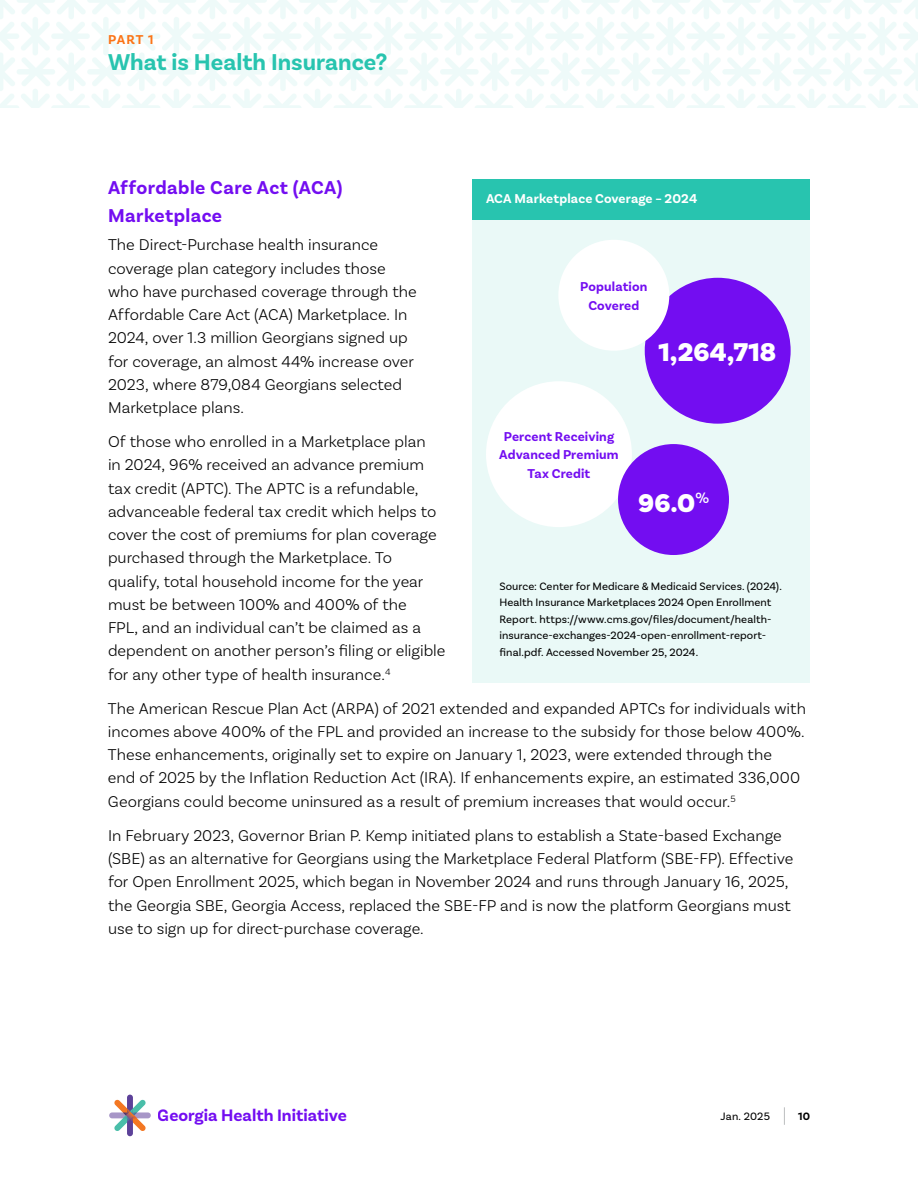
<style>
.page{position:relative;width:918px;height:1188px;background:#fff}
.page>*{position:absolute;margin:0;border:0;box-sizing:border-box;transform-origin:0 0}
.t1{font:900 27px "Basic Sans";letter-spacing:.005em;color:#fff}
.t2{font:700 24px "Basic Sans";color:#28c4af}
.t3{font:700 19.5px/27.3px "Basic Sans";letter-spacing:.02em;color:#730df1}
.t4{font:700 17.4px "Basic Sans";color:#730df1}
.t5{font:300 16.5px/23.2px "Basic Sans";color:#000}
.t6{font:700 13.5px/18.8px "Basic Sans";letter-spacing:.01em;color:#730df1;text-align:center}
.t7{font:700 13.5px "Basic Sans";letter-spacing:.01em;color:#fff}
.t8{font:700 13.5px "Basic Sans";color:#fb7417}
.t9{font:11.25px/16.5px "Basic Sans";letter-spacing:.005em;color:#000}
.t10{font:700 11.25px "Basic Sans";color:#000}
</style>
<div class="page">
<div style="left:472px;top:180px;width:338px;height:503px;background:#eaf9f7"></div>
<div style="left:472px;top:180px;width:338px;height:40px;background:#28c4af"></div>
<div style="left:645px;top:278px;width:146px;height:146px;background:#730df1;border-radius:50%"></div>
<div style="left:558px;top:240px;width:111px;height:111px;background:#fff;border-radius:50%"></div>
<div style="left:486px;top:381px;width:146px;height:146px;background:#fff;border-radius:50%"></div>
<div style="left:618px;top:444px;width:111px;height:111px;background:#730df1;border-radius:50%"></div>
<svg style="left:0;top:0;width:918px;height:108px"></svg>
<div style="left:109px;top:1112px;width:42px;height:6px;background:#a796c7;border-radius:3px"></div>
<div style="left:127px;top:1095px;width:6px;height:41px;background:#5c4199;border-radius:3px"></div>
<svg style="left:114px;top:1100px;width:32px;height:31px"></svg>
<svg style="left:784px;top:1107px;width:1px;height:18px"></svg>
<p class="t8" style="left:108px;top:31px;width:47px">PART 1</p>
<h2 class="t2" style="left:108px;top:47px;width:281px">What is Health Insurance?</h2>
<p class="t3" style="left:108px;top:175px;width:236px">Affordable Care Act (ACA)<br>Marketplace</p>
<p class="t5" style="left:108px;top:233px;width:310px">The Direct-Purchase health insurance coverage plan category includes those who have purchased coverage through the Affordable Care Act (ACA) Marketplace. In 2024, over 1.3 million Georgians signed up for coverage, an almost 44% increase over 2023, where 879,084 Georgians selected Marketplace plans.</p>
<p class="t5" style="left:108px;top:430px;width:339px">Of those who enrolled in a Marketplace plan<br>in 2024, 96% received an advance premium tax credit (APTC). The APTC is a refundable, advanceable federal tax credit which helps to cover the cost of premiums for plan coverage purchased through the Marketplace. To qualify, total household income for the year must be between 100% and 400% of the<br>FPL, and an individual can’t be claimed as a dependent on another person’s filing or eligible for any other type of health insurance.<sup>4</sup></p>
<p class="t5" style="left:108px;top:696px;width:699px">The American Rescue Plan Act (ARPA) of 2021 extended and expanded APTCs for individuals with incomes above 400% of the FPL and provided an increase to the subsidy for those below 400%.<br>These enhancements, originally set to expire on January 1, 2023, were extended through the<br>end of 2025 by the Inflation Reduction Act (IRA). If enhancements expire, an estimated 336,000<br>Georgians could become uninsured as a result of premium increases that would occur.<sup>5</sup></p>
<p class="t5" style="left:108px;top:823px;width:687px">In February 2023, Governor Brian P. Kemp initiated plans to establish a State-based Exchange (SBE) as an alternative for Georgians using the Marketplace Federal Platform (SBE-FP). Effective for Open Enrollment 2025, which began in November 2024 and runs through January 16, 2025, the Georgia SBE, Georgia Access, replaced the SBE-FP and is now the platform Georgians must use to sign up for direct-purchase coverage.</p>
<p class="t7" style="left:486px;top:191px;width:213px">ACA Marketplace Coverage – 2024</p>
<p class="t6" style="left:580px;top:277px;width:69px">Population<br>Covered</p>
<h1 class="t1" style="left:658px;top:335px;width:119px">1,264,718</h1>
<p class="t6" style="left:499px;top:427px;width:121px">Percent Receiving<br>Advanced Premium<br>Tax Credit</p>
<h1 class="t1" style="left:638px;top:486px;width:72px">96.0<sup>%</sup></h1>
<p class="t9" style="left:500px;top:577px;width:284px">Source: Center for Medicare &amp; Medicaid Services. (2024).<br>Health Insurance Marketplaces 2024 Open Enrollment Report. https://www.cms.gov/files/document/health&shy;insurance-exchanges-2024-open-enrollment-report&shy;final.pdf. Accessed November 25, 2024.</p>
<p class="t4" style="left:158px;top:1104px;width:191px">Georgia Health Initiative</p>
<p class="t9" style="left:720px;top:1108px;width:51px">Jan. 2025</p>
<p class="t10" style="left:798px;top:1109px;width:13px">10</p>
</div>
